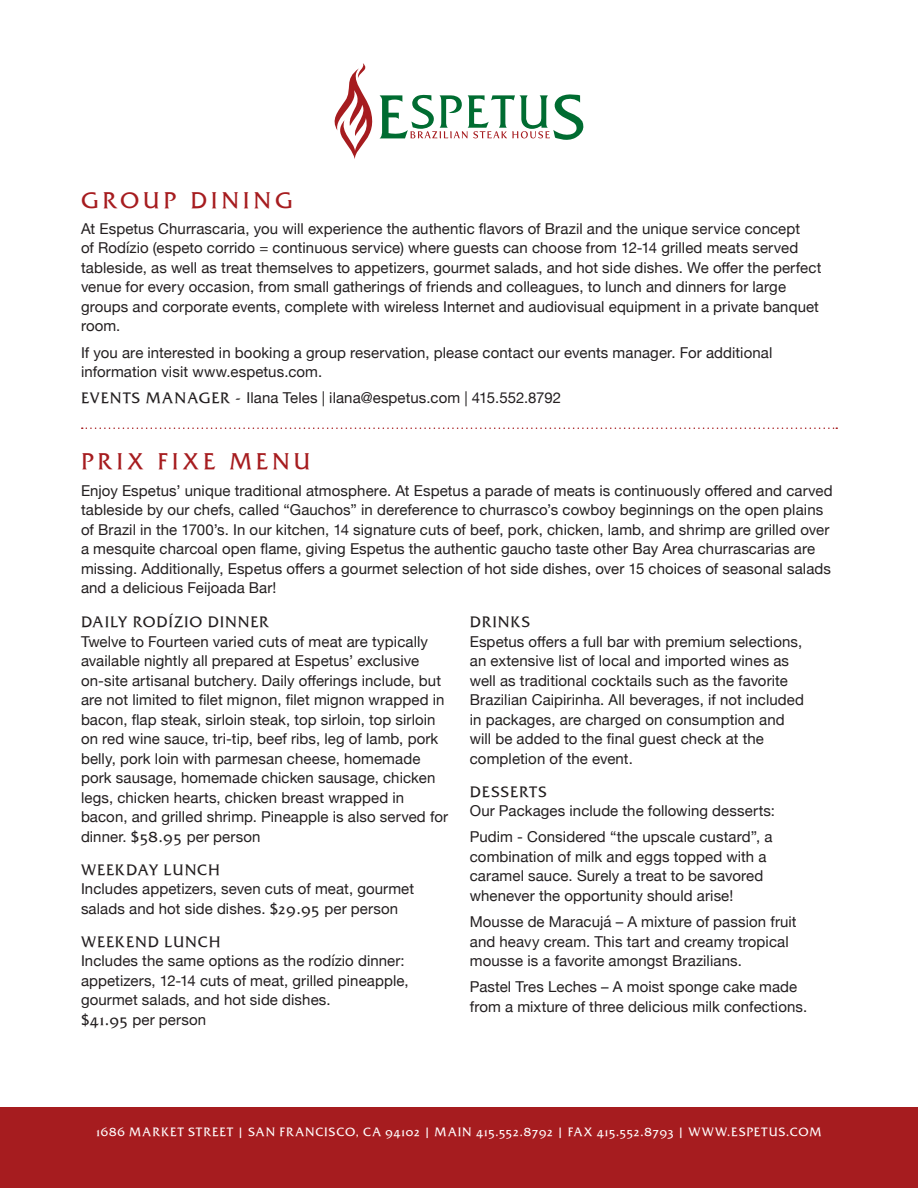
<style>
.page{position:relative;width:918px;height:1188px;background:#fff}
.page>*{position:absolute;margin:0;border:0;box-sizing:border-box;transform-origin:0 0}
.t1{font:22.5px "Friz Quadrata OSTT";letter-spacing:.17em;color:#a61c1f}
.t2{font:15px/19.5px "Helvetica Neue";letter-spacing:.005em;color:#231f20}
.t3{font:15px "Friz Quadrata OSTT";letter-spacing:.05em;color:#231f20}
.t4{font:12px "Friz Quadrata OSTT";letter-spacing:.065em;color:#fff}
.s1{font-family:"Friz Quadrata OSTT"}
</style>
<div class="page">
<div style="left:0;top:1107px;width:918px;height:80px;background:#a61c1f"></div>
<svg style="left:82px;top:427px;width:755px;height:2px"></svg>
<svg style="left:334px;top:63px;width:250px;height:96px"></svg>
<h1 class="t1" style="left:81px;top:186px;width:213px">GROUP DINING</h1>
<p class="t2" style="left:81px;top:220px;width:742px">At Espetus Churrascaria, you will experience the authentic flavors of Brazil and the unique service concept<br>of Rodízio (espeto corrido = continuous service) where guests can choose from 12-14 grilled meats served tableside, as well as treat themselves to appetizers, gourmet salads, and hot side dishes. We offer the perfect venue for every occasion, from small gatherings of friends and colleagues, to lunch and dinners for large groups and corporate events, complete with wireless Internet and audiovisual equipment in a private banquet room.</p>
<p class="t2" style="left:81px;top:344px;width:693px">If you are interested in booking a group reservation, please contact our events manager. For additional information visit www.espetus.com.</p>
<p class="t2" style="left:81px;top:389px;width:482px"><span class="s1">EVENTS MANAGER -</span> Ilana Teles | ilana@espetus.com | 415.552.8792</p>
<h1 class="t1" style="left:81px;top:448px;width:231px">PRIX FIXE MENU</h1>
<p class="t2" style="left:81px;top:482px;width:753px">Enjoy Espetus’ unique traditional atmosphere. At Espetus a parade of meats is continuously offered and carved tableside by our chefs, called “Gauchos” in dereference to churrasco’s cowboy beginnings on the open plains of Brazil in the 1700’s. In our kitchen, 14 signature cuts of beef, pork, chicken, lamb, and shrimp are grilled over a mesquite charcoal open flame, giving Espetus the authentic gaucho taste other Bay Area churrascarias are missing. Additionally, Espetus offers a gourmet selection of hot side dishes, over 15 choices of seasonal salads and a delicious Feijoada Bar!</p>
<p class="t3" style="left:81px;top:613px;width:189px">DAILY RODÍZIO DINNER</p>
<p class="t2" style="left:81px;top:632px;width:369px">Twelve to Fourteen varied cuts of meat are typically available nightly all prepared at Espetus’ exclusive on-site artisanal butchery. Daily offerings include, but are not limited to filet mignon, filet mignon wrapped in bacon, flap steak, sirloin steak, top sirloin, top sirloin on red wine sauce, tri-tip, beef ribs, leg of lamb, pork belly, pork loin with parmesan cheese, homemade pork sausage, homemade chicken sausage, chicken legs, chicken hearts, chicken breast wrapped in bacon, and grilled shrimp. Pineapple is also served for dinner. <span class="s1">$58.95</span> per person</p>
<p class="t3" style="left:81px;top:860px;width:140px">WEEKDAY LUNCH</p>
<p class="t2" style="left:81px;top:880px;width:335px">Includes appetizers, seven cuts of meat, gourmet salads and hot side dishes. <span class="s1">$29.95</span> per person</p>
<p class="t3" style="left:81px;top:932px;width:141px">WEEKEND LUNCH</p>
<p class="t2" style="left:81px;top:952px;width:329px">Includes the same options as the rodízio dinner: appetizers, 12-14 cuts of meat, grilled pineapple, gourmet salads, and hot side dishes.<br><span class="s1">$41.95</span> per person</p>
<p class="t3" style="left:470px;top:613px;width:62px">DRINKS</p>
<p class="t2" style="left:470px;top:632px;width:336px">Espetus offers a full bar with premium selections, an extensive list of local and imported wines as well as traditional cocktails such as the favorite Brazilian Caipirinha. All beverages, if not included in packages, are charged on consumption and will be added to the final guest check at the completion of the event.</p>
<p class="t3" style="left:470px;top:782px;width:79px">DESSERTS</p>
<p class="t2" style="left:470px;top:799px;width:307px;line-height:26.2px">Our Packages include the following desserts:<br>Pudim - Considered “the upscale custard”, a</p>
<p class="t2" style="left:470px;top:848px;width:298px">combination of milk and eggs topped with a caramel sauce. Surely a treat to be savored whenever the opportunity should arise!</p>
<p class="t2" style="left:470px;top:913px;width:328px">Mousse de Maracujá – A mixture of passion fruit and heavy cream. This tart and creamy tropical mousse is a favorite amongst Brazilians.</p>
<p class="t2" style="left:470px;top:978px;width:339px">Pastel Tres Leches – A moist sponge cake made from a mixture of three delicious milk confections.</p>
<p class="t4" style="left:97px;top:1124px;width:726px">1686 MARKET STREET | SAN FRANCISCO, CA 94102 | MAIN 415.552.8792 | FAX 415.552.8793 | WWW.ESPETUS.COM</p>
</div>
